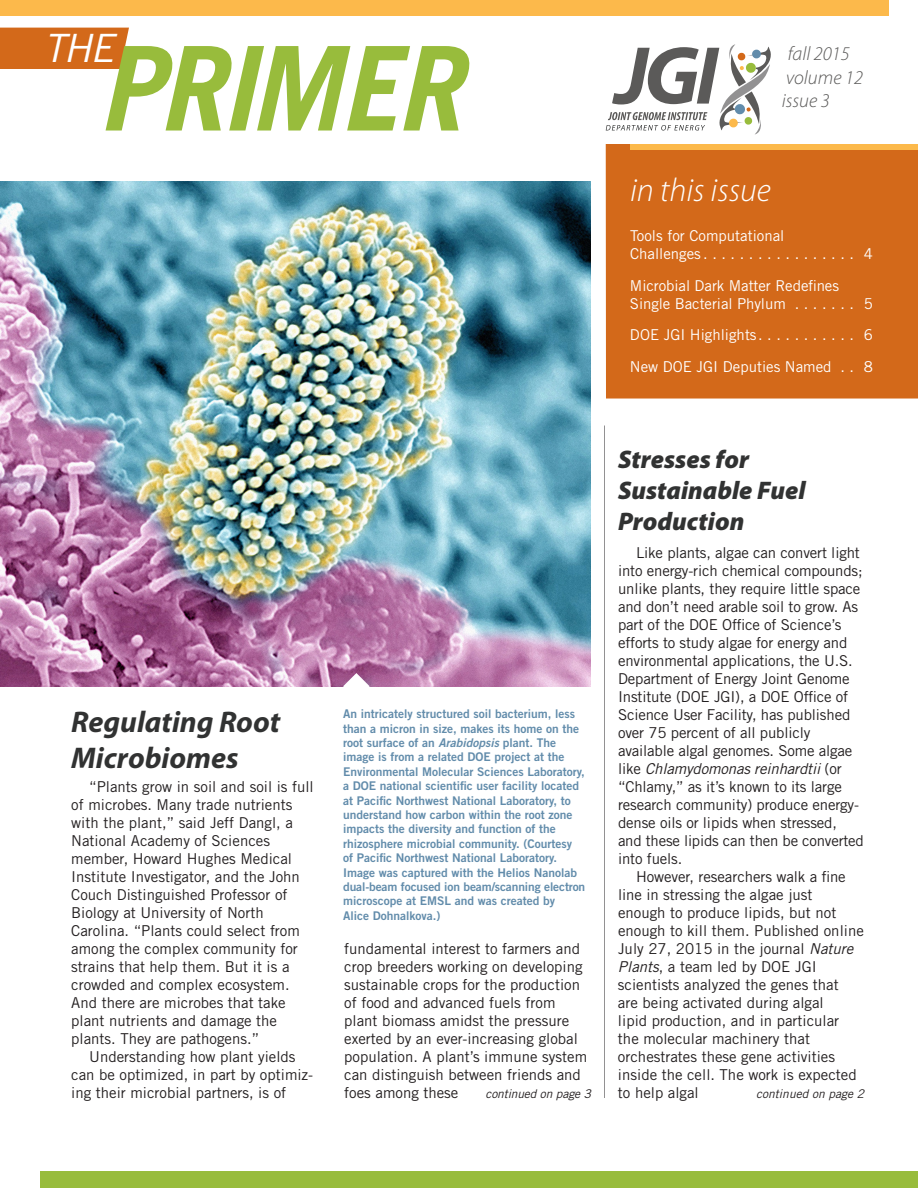
<style>
.page{position:relative;width:918px;height:1188px;background:#fff}
.page>*{position:absolute;margin:0;border:0;box-sizing:border-box;transform-origin:0 0}
.t1{font:italic 700 117px "Trade Gothic LT Std";letter-spacing:-.02em;color:#98bc3c}
.t2{font:italic 39px "Trade Gothic LT Std";color:#fff}
.t3{font:italic 300 33px "Myriad Pro";color:#fff}
.t4{font:italic 700 30px/36px "Myriad Pro";color:#313232}
.t5{font:italic 900 25.5px/30.6px "Myriad Pro";color:#313232}
.t6{font:italic 300 19.5px "Myriad Pro";color:#5b5a59}
.body{font:15px/18px "Trade Gothic LT Std";color:#231f20}
.t7{font:15px/18px "Trade Gothic LT Std";color:#fff}
.caption_blue{font:12px/14.4px "Trade Gothic LT Std Bd 2";color:#628cab}
.continued{font:italic 12px "Trade Gothic LT Std";letter-spacing:-.005em;color:#231f20}
.s1{font-style:italic}
.s2{font-family:"Trade Gothic LT Std Bd 2 Obl"}
</style>
<div class="page">
<div style="left:0;top:28px;width:129px;height:41px;background:#d3691a"></div>
<div style="left:0;top:0;width:888px;height:16px;background:#fcb94b"></div>
<svg style="left:606px;top:44px;width:165px;height:91px"></svg>
<hr style="left:604px;top:426px;width:1px;height:672px;background:#929192">
<div style="left:606px;top:144px;width:312px;height:255px;background:#d3691a"></div>
<div style="left:630px;top:144px;width:288px;height:6px;background:#fcb94b"></div>
<div style="left:41px;top:1172px;width:877px;height:16px;background:#98bc3c"></div>
<img style="left:0;top:181px;width:591px;height:505px">
<svg style="left:343px;top:673px;width:27px;height:14px"></svg>
<h2 class="t2" style="left:43px;top:25px;width:72px">THE</h2>
<h1 class="t1" style="left:97px;top:17px;width:365px">PRIMER</h1>
<p class="t6" style="left:788px;top:44px;width:64px">fall 2015</p>
<p class="t6" style="left:786px;top:67px;width:78px">volume 12</p>
<p class="t6" style="left:782px;top:90px;width:50px">issue 3</p>
<p class="t3" style="left:630px;top:172px;width:142px">in this issue</p>
<p class="t7" style="left:630px;top:227px;width:156px">Tools for Computational<br>Challenges..................</p>
<p class="t7" style="left:630px;top:276px;width:211px">Microbial Dark Matter Redefines<br>Single Bacterial Phylum ........</p>
<p class="t7" style="left:864px;top:245px;width:11px">4</p>
<p class="t7" style="left:864px;top:294px;width:11px">5</p>
<h1 class="t4" style="left:71px;top:704px;width:211px">Regulating Root<br>Microbiomes</h1>
<p class="body" style="left:71px;top:777px;width:244px;text-indent:18px">“Plants grow in soil and soil is full of microbes. Many trade nutrients with the plant,” said Jeff Dangl, a<br>National Academy of Sciences member, Howard Hughes Medical<br>Institute Investigator, and the John<br>Couch Distinguished Professor of<br>Biology at University of North<br>Carolina. “Plants could select from among the complex community for strains that help them. But it is a crowded and complex ecosystem.<br>And there are microbes that take plant nutrients and damage the plants. They are pathogens.”</p>
<p class="body" style="left:71px;top:1047px;width:244px;text-indent:18px">Understanding how plant yields can be optimized, in part by optimiz&shy;ing their microbial partners, is of</p>
<p class="t7" style="left:630px;top:326px;width:132px">DOE JGI Highlights............</p>
<p class="t7" style="left:864px;top:326px;width:11px">6</p>
<p class="t7" style="left:630px;top:357px;width:211px">New DOE JGI Deputies Named ...</p>
<p class="t7" style="left:864px;top:357px;width:11px">8</p>
<h5 class="t5" style="left:618px;top:445px;width:189px">Stresses for<br>Sustainable Fuel<br>Production</h5>
<p class="body" style="left:618px;top:543px;width:247px;text-indent:18px">Like plants, algae can convert light into energy-rich chemical compounds; unlike plants, they require little space and don’t need arable soil to grow. As part of the DOE Office of Science’s efforts to study algae for energy and environmental applications, the U.S.<br>Department of Energy Joint Genome Institute (DOE JGI), a DOE Office of Science User Facility, has published over 75 percent of all publicly available algal genomes. Some algae like <span class="s1">Chlamydomonas reinhardtii</span> (or “Chlamy,” as it’s known to its large research community) produce energy&shy;dense oils or lipids when stressed, and these lipids can then be converted into fuels.</p>
<p class="body" style="left:618px;top:867px;width:247px;text-indent:18px">However, researchers walk a fine line in stressing the algae just<br>enough to produce lipids, but not enough to kill them. Published online<br>July 27, 2015 in the journal <span class="s1">Nature<br>Plants</span>, a team led by DOE JGI scientists analyzed the genes that<br>are being activated during algal<br>lipid production, and in particular the molecular machinery that orchestrates these gene activities inside the cell. The work is expected to help algal</p>
<p class="caption_blue" style="left:343px;top:707px;width:244px">An intricately structured soil bacterium, less than a micron in size, makes its home on the root surface of an <span class="s2">Arabidopsis</span> plant. The image is from a related DOE project at the Environmental Molecular Sciences Laboratory, a DOE national scientific user facility located at Pacific Northwest National Laboratory, to understand how carbon within the root zone impacts the diversity and function of the rhizosphere microbial community. (Courtesy<br>of Pacific Northwest National Laboratory.<br>Image was captured with the Helios Nanolab dual-beam focused ion beam/scanning electron microscope at EMSL and was created by<br>Alice Dohnalkova.)</p>
<p class="body" style="left:344px;top:939px;width:244px">fundamental interest to farmers and crop breeders working on developing sustainable crops for the production of food and advanced fuels from plant biomass amidst the pressure exerted by an ever-increasing global population. A plant’s immune system can distinguish between friends and foes among these</p>
<p class="continued" style="left:485px;top:1086px;width:107px">continued on page 3</p>
<p class="continued" style="left:756px;top:1086px;width:109px">continued on page 2</p>
</div>
